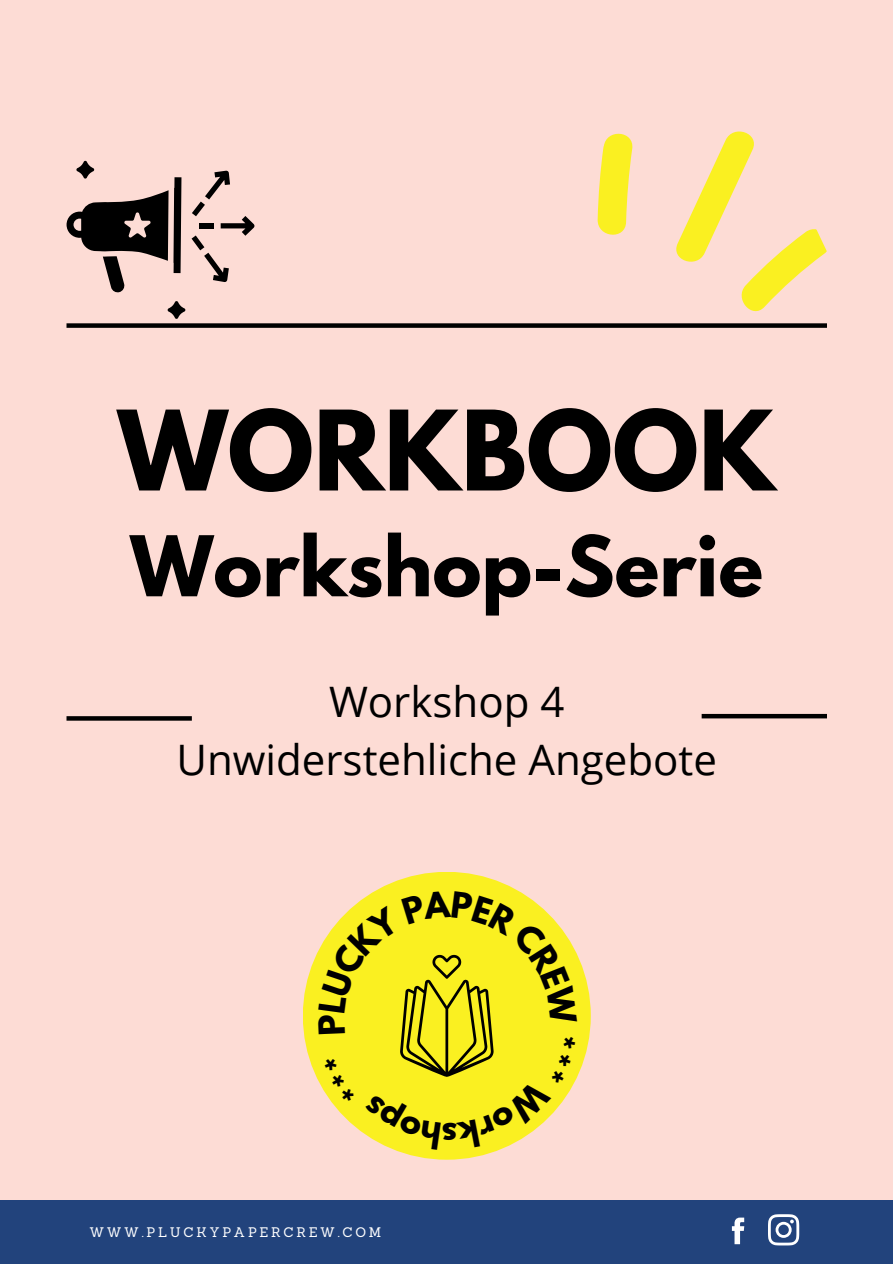
<style>
.page{position:relative;width:893px;height:1264px;background:#fff}
.page>*{position:absolute;margin:0;border:0;box-sizing:border-box;transform-origin:0 0}
.t1{font:700 98.1px "League Spartan";color:#000}
.t2{font:700 74.1px "League Spartan";color:#000}
.t3{font:42px/58.5px "Open Sans";color:#000;text-align:center}
.t4{font:13.5px "Sanchez";letter-spacing:.2em;color:#fff}
</style>
<div class="page">
<div style="left:0;top:0;width:892px;height:1263px;background:#fddcd5"></div>
<svg style="left:597px;top:131px;width:230px;height:181px"></svg>
<div style="left:0;top:1200px;width:892px;height:63px;background:#22437c"></div>
<svg style="left:731px;top:1217px;width:13px;height:27px"></svg>
<svg style="left:768px;top:1214px;width:31px;height:31px"></svg>
<svg style="left:66px;top:716px;width:126px;height:4px"></svg>
<hr style="left:701px;top:714px;width:125px;height:4px;background:#000">
<div style="left:303px;top:871px;width:287px;height:288px;background:#faf021;border-radius:50%"></div>
<div style="left:66px;top:323px;width:760px;height:5px;background:#000"></div>
<svg style="left:167px;top:301px;width:19px;height:18px"></svg>
<svg style="left:67px;top:160px;width:114px;height:133px"></svg>
<svg style="left:191px;top:171px;width:63px;height:111px"></svg>
<svg style="left:317px;top:890px;width:260px;height:260px"></svg>
<h1 class="t1" style="left:118px;top:402px;width:659px">WORKBOOK</h1>
<h1 class="t2" style="left:130px;top:529px;width:634px">Workshop-Serie</h1>
<p class="t3" style="left:176px;top:671px;width:542px">Workshop 4<br>Unwiderstehliche Angebote</p>
<p class="t4" style="left:89px;top:1223px;width:293px">WWW.PLUCKYPAPERCREW.COM</p>
</div>
